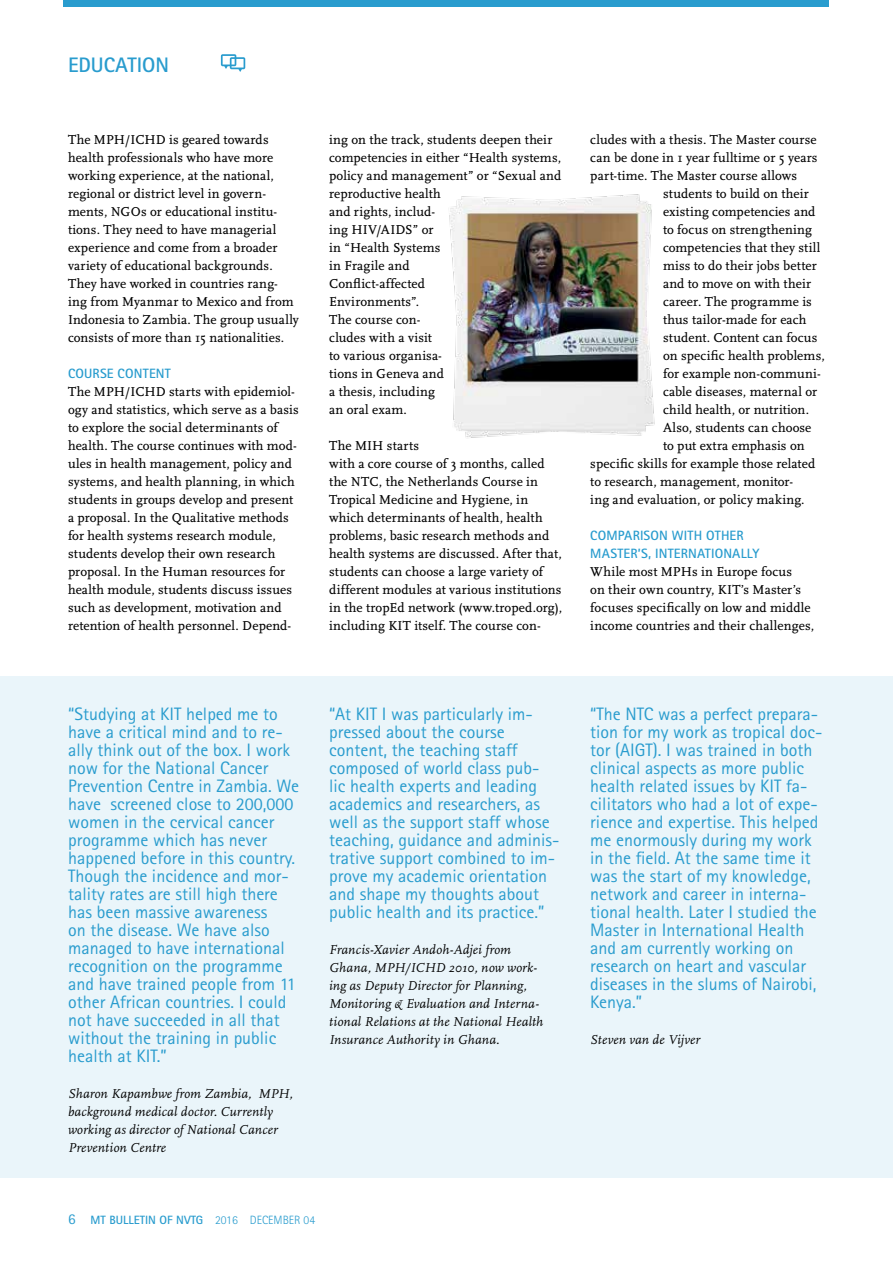
<style>
.page{position:relative;width:893px;height:1263px;background:#fff}
.page>*{position:absolute;margin:0;border:0;box-sizing:border-box;transform-origin:0 0}
.t1{font:700 21px "Rotis Sans Serif";color:#299cce}
.t2{font:18px/18px "Rotis Sans Serif";color:#299cce}
.t3{font:13.5px/18px "AD Scala Romein";letter-spacing:.01em;color:#000}
.t4{font:italic 13.5px/18px "AD Scala";letter-spacing:.01em;color:#000}
.t5{font:700 13.5px/18px "Rotis Sans Serif";letter-spacing:.01em;color:#299cce}
.t6{font:700 12px "Rotis Sans Serif";color:#299cce}
.s1{font-weight:400;font-size:15px}
.s2{font-weight:300}
</style>
<div class="page">
<div style="left:64px;top:0;width:765px;height:7px;background:#299cce"></div>
<svg style="left:221px;top:54px;width:24px;height:18px"></svg>
<div style="left:0;top:676px;width:893px;height:502px;background:#eaf5fa"></div>
<img style="left:449px;top:194px;width:206px;height:244px">
<h1 class="t1" style="left:68px;top:52px;width:103px">EDUCATION</h1>
<p class="t3" style="left:68px;top:131px;width:232px">The MPH/ICHD is geared towards health professionals who have more working experience, at the national, regional or district level in govern&shy;ments, NGOs or educational institu&shy;tions. They need to have managerial experience and come from a broader variety of educational backgrounds.<br>They have worked in countries rang&shy;ing from Myanmar to Mexico and from Indonesia to Zambia. The group usually consists of more than 15 nationalities.</p>
<p class="t5" style="left:68px;top:364px;width:104px">COURSE CONTENT</p>
<p class="t3" style="left:68px;top:383px;width:232px">The MPH/ICHD starts with epidemiol&shy;ogy and statistics, which serve as a basis to explore the social determinants of health. The course continues with mod&shy;ules in health management, policy and systems, and health planning, in which students in groups develop and present a proposal. In the Qualitative methods for health systems research module, students develop their own research proposal. In the Human resources for health module, students discuss issues such as development, motivation and retention of health personnel. Depend-</p>
<p class="t3" style="left:329px;top:131px;width:234px">ing on the track, students deepen their competencies in either “Health systems, policy and management” or “Sexual and reproductive health<br>and rights, includ-<br>ing HIV/AIDS” or<br>in “Health Systems<br>in Fragile and<br>Conflict-affected<br>Environments”.<br>The course con-<br>cludes with a visit<br>to various organisa-<br>tions in Geneva and<br>a thesis, including<br>an oral exam.</p>
<p class="t3" style="left:329px;top:437px;width:234px">The MIH starts<br>with a core course of 3 months, called the NTC, the Netherlands Course in Tropical Medicine and Hygiene, in which determinants of health, health problems, basic research methods and health systems are discussed. After that, students can choose a large variety of different modules at various institutions in the tropEd network (www.troped.org), including KIT itself. The course con-</p>
<p class="t3" style="left:590px;top:131px;width:228px">cludes with a thesis. The Master course</p>
<p class="t3" style="left:590px;top:149px;width:229px">can be done in 1 year fulltime or 5 years</p>
<p class="t3" style="left:590px;top:167px;width:208px">part-time. The Master course allows</p>
<p class="t3" style="left:663px;top:185px;width:148px">students to build on their</p>
<p class="t3" style="left:663px;top:203px;width:154px">existing competencies and</p>
<p class="t3" style="left:663px;top:221px;width:151px">to focus on strengthening</p>
<p class="t3" style="left:663px;top:239px;width:159px">competencies that they still</p>
<p class="t3" style="left:663px;top:257px;width:155px">miss to do their jobs better</p>
<p class="t3" style="left:663px;top:275px;width:150px">and to move on with their</p>
<p class="t3" style="left:663px;top:293px;width:150px">career. The programme is</p>
<p class="t3" style="left:663px;top:311px;width:145px">thus tailor-made for each</p>
<p class="t3" style="left:663px;top:329px;width:156px">student. Content can focus</p>
<p class="t3" style="left:663px;top:347px;width:163px">on specific health problems,</p>
<p class="t3" style="left:663px;top:365px;width:159px">for example non-communi-</p>
<p class="t3" style="left:663px;top:383px;width:156px">cable diseases, maternal or</p>
<p class="t3" style="left:663px;top:401px;width:148px">child health, or nutrition.</p>
<p class="t3" style="left:663px;top:419px;width:150px">Also, students can choose</p>
<p class="t3" style="left:663px;top:437px;width:143px">to put extra emphasis on</p>
<p class="t3" style="left:590px;top:455px;width:226px">specific skills for example those related</p>
<p class="t3" style="left:590px;top:473px;width:204px">to research, management, monitor-</p>
<p class="t3" style="left:590px;top:491px;width:216px">ing and evaluation, or policy making.</p>
<p class="t5" style="left:590px;top:526px;width:171px">COMPARISON WITH OTHER<br>MASTER’S, INTERNATIONALLY</p>
<p class="t3" style="left:590px;top:563px;width:225px">While most MPHs in Europe focus<br>on their own country, KIT’s Master’s focuses specifically on low and middle income countries and their challenges,</p>
<p class="t2" style="left:68px;top:705px;width:233px">“Studying at KIT helped me to have a critical mind and to re&shy;ally think out of the box. I work now for the National Cancer<br>Prevention Centre in Zambia. We have screened close to 200,000 women in the cervical cancer programme which has never happened before in this country.<br>Though the incidence and mor&shy;tality rates are still high there has been massive awareness<br>on the disease. We have also managed to have international recognition on the programme and have trained people from 11 other African countries. I could not have succeeded in all that without the training in public health at KIT.”</p>
<p class="t4" style="left:68px;top:1085px;width:226px">Sharon Kapambwe from Zambia, MPH, background medical doctor. Currently working as director of National Cancer<br>Prevention Centre</p>
<p class="t2" style="left:329px;top:705px;width:232px">“At KIT I was particularly im&shy;pressed about the course content, the teaching staff composed of world class pub&shy;lic health experts and leading academics and researchers, as well as the support staff whose teaching, guidance and adminis&shy;trative support combined to im&shy;prove my academic orientation and shape my thoughts about public health and its practice.”</p>
<p class="t4" style="left:329px;top:941px;width:216px">Francis-Xavier Andoh-Adjei from Ghana, MPH/ICHD 2010, now work&shy;ing as Deputy Director for Planning, Monitoring &amp; Evaluation and Interna&shy;tional Relations at the National Health Insurance Authority in Ghana.</p>
<p class="t6" style="left:68px;top:1212px;width:249px"><span class="s1">6</span> MT BULLETIN OF NVTG <span class="s2">2016 DECEMBER 04</span></p>
<p class="t2" style="left:590px;top:705px;width:234px">“The NTC was a perfect prepara&shy;tion for my work as tropical doc&shy;tor (AIGT). I was trained in both clinical aspects as more public health related issues by KIT fa&shy;cilitators who had a lot of expe&shy;rience and expertise. This helped me enormously during my work in the field. At the same time it was the start of my knowledge, network and career in interna&shy;tional health. Later I studied the<br>Master in International Health and am currently working on research on heart and vascular diseases in the slums of Nairobi,<br>Kenya.”</p>
<p class="t4" style="left:590px;top:1031px;width:111px">Steven van de Vijver</p>
</div>
